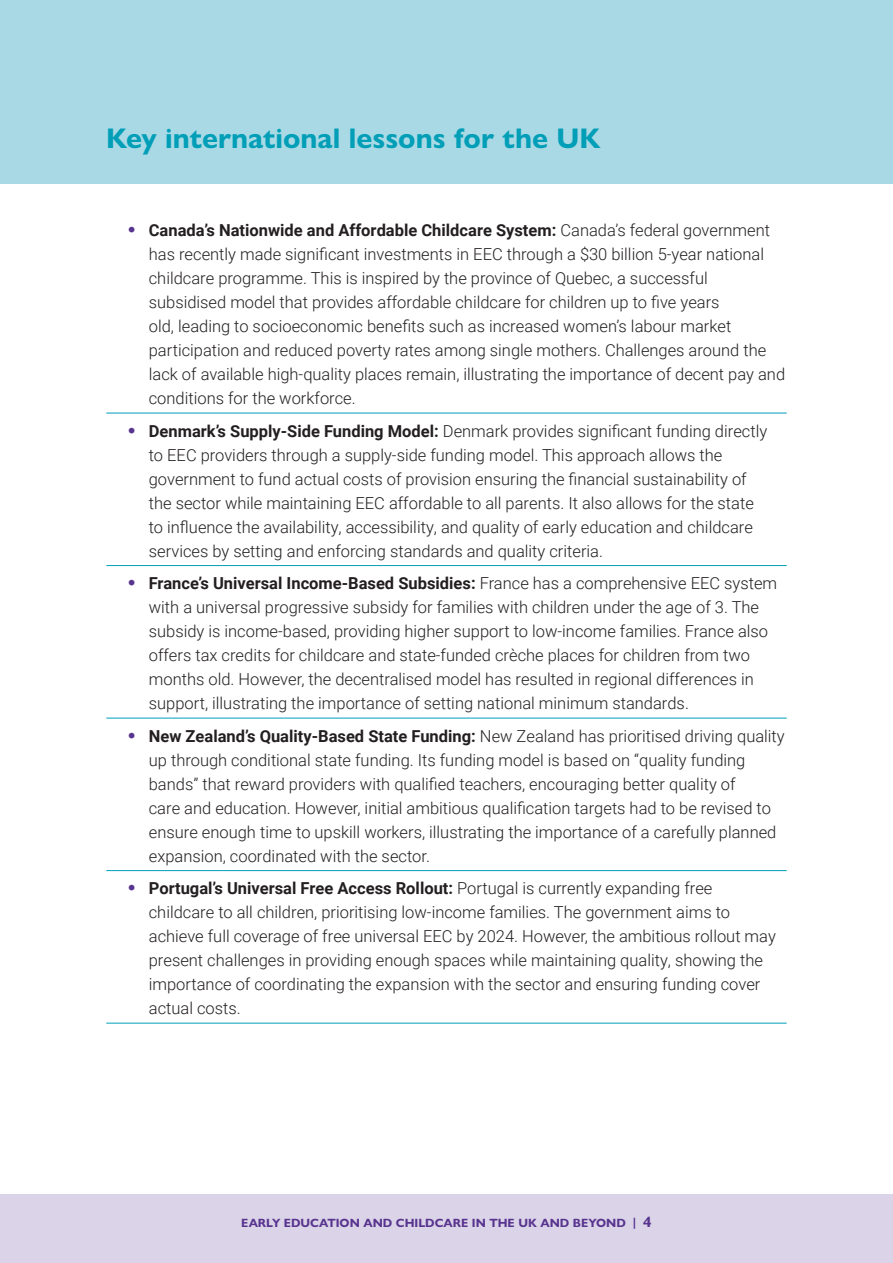
<style>
.page{position:relative;width:893px;height:1263px;background:#fff}
.page>*{position:absolute;margin:0;border:0;box-sizing:border-box;transform-origin:0 0}
.b_head_new{font:700 28.5px "Gill Sans Nova";color:#009eb7}
.t1{font:300 16.5px/24px "Roboto";color:#231f20}
.t2{font:700 12px "Gill Sans Nova";color:#58348f}
.s1{font-family:"Gill Sans Nova";font-weight:700;font-size:18.75px;color:#58348f}
.s2{font-weight:700}
.s3{font-size:15px}
</style>
<div class="page">
<div style="left:0;top:1195px;width:893px;height:68px;background:#dbd4e8"></div>
<div style="left:0;top:0;width:893px;height:183px;background:#a8d9e5"></div>
<hr style="left:106px;top:413px;width:681px;height:1px;background:#009eb7">
<hr style="left:106px;top:565px;width:681px;height:1px;background:#009eb7">
<hr style="left:106px;top:718px;width:681px;height:1px;background:#009eb7">
<hr style="left:106px;top:870px;width:681px;height:1px;background:#009eb7">
<hr style="left:106px;top:1023px;width:681px;height:1px;background:#009eb7">
<p class="b_head_new" style="left:106px;top:121px;width:496px">Key international lessons for the UK</p>
<p class="t1" style="left:149px;top:218px;width:638px;text-indent:-21px"><span class="s1">•</span> <span class="s2">Canada’s Nationwide and Affordable Childcare System:</span> Canada’s federal government has recently made significant investments in EEC through a $30 billion 5-year national childcare programme. This is inspired by the province of Quebec, a successful subsidised model that provides affordable childcare for children up to five years<br>old, leading to socioeconomic benefits such as increased women’s labour market participation and reduced poverty rates among single mothers. Challenges around the lack of available high-quality places remain, illustrating the importance of decent pay and conditions for the workforce.</p>
<p class="t1" style="left:149px;top:418px;width:620px;text-indent:-21px"><span class="s1">•</span> <span class="s2">Denmark’s Supply-Side Funding Model:</span> Denmark provides significant funding directly to EEC providers through a supply-side funding model. This approach allows the government to fund actual costs of provision ensuring the financial sustainability of the sector while maintaining EEC affordable to all parents. It also allows for the state to influence the availability, accessibility, and quality of early education and childcare services by setting and enforcing standards and quality criteria.</p>
<p class="t1" style="left:149px;top:571px;width:630px;text-indent:-21px"><span class="s1">•</span> <span class="s2">France’s Universal Income-Based Subsidies:</span> France has a comprehensive EEC system with a universal progressive subsidy for families with children under the age of 3. The subsidy is income-based, providing higher support to low-income families. France also offers tax credits for childcare and state-funded crèche places for children from two months old. However, the decentralised model has resulted in regional differences in support, illustrating the importance of setting national minimum standards.</p>
<p class="t1" style="left:149px;top:723px;width:637px;text-indent:-21px"><span class="s1">•</span> <span class="s2">New Zealand’s Quality-Based State Funding:</span> New Zealand has prioritised driving quality up through conditional state funding. Its funding model is based on “quality funding bands” that reward providers with qualified teachers, encouraging better quality of<br>care and education. However, initial ambitious qualification targets had to be revised to ensure enough time to upskill workers, illustrating the importance of a carefully planned expansion, coordinated with the sector.</p>
<p class="t1" style="left:149px;top:876px;width:629px;text-indent:-21px"><span class="s1">•</span> <span class="s2">Portugal’s Universal Free Access Rollout:</span> Portugal is currently expanding free childcare to all children, prioritising low-income families. The government aims to achieve full coverage of free universal EEC by 2024. However, the ambitious rollout may present challenges in providing enough spaces while maintaining quality, showing the importance of coordinating the expansion with the sector and ensuring funding cover actual costs.</p>
<p class="t2" style="left:241px;top:1215px;width:412px">EARLY EDUCATION AND CHILDCARE IN THE UK AND BEYOND | <span class="s3">4</span></p>
</div>
